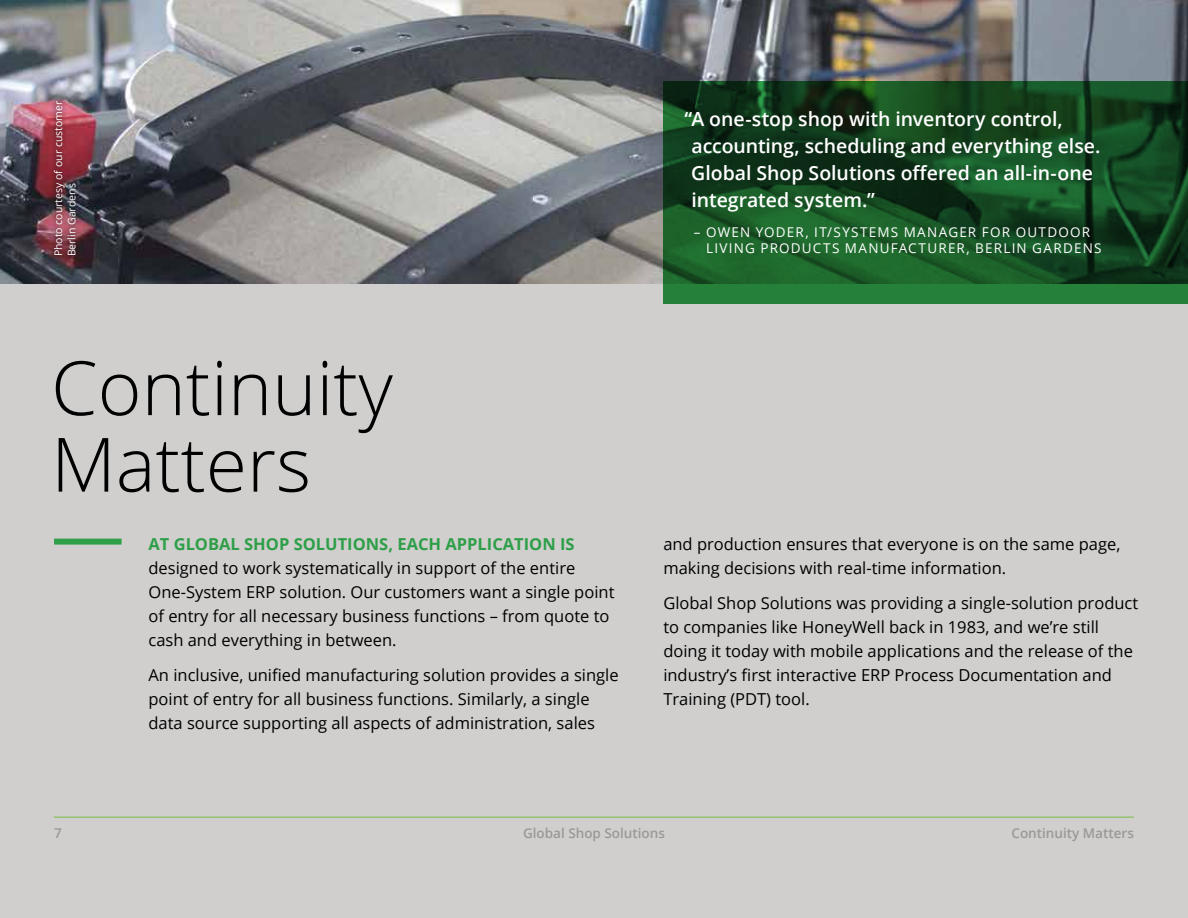
<style>
.page{position:relative;width:1188px;height:918px;background:#fff}
.page>*{position:absolute;margin:0;border:0;box-sizing:border-box;transform-origin:0 0}
.t1{font:300 75px/76.5px "Open Sans";color:#000}
.t2{font:600 19.5px/27px "Open Sans";letter-spacing:-.005em;color:#fff}
.t3{font:16.5px/24px "Open Sans";color:#000}
.t4{font:700 16.5px "Open Sans";color:#2e9f48}
.t5{font:13.5px/16.5px "Open Sans";letter-spacing:.09em;color:#fff}
.t6{font:600 13.5px "Open Sans";color:#999998}
.t7{font:10.5px/13.5px "Open Sans";color:#fff}
</style>
<div class="page">
<div style="left:0;top:263px;width:1188px;height:655px;background:#d0cfce"></div>
<img style="left:0;top:0;width:1188px;height:284px">
<div style="left:54px;top:539px;width:68px;height:6px;background:#2e9f48"></div>
<div style="left:48px;top:95px;width:34px;height:166px;background:#000;opacity:.95"></div>
<svg style="left:663px;top:81px;width:525px;height:223px;background:#164d23"></svg>
<hr style="left:54px;top:817px;width:1080px;height:1px;background:#78bd43">
<p class="t7" style="left:51px;top:256px;width:157px;rotate:-90deg">Photo courtesy of our customer<br>Berlin Gardens</p>
<h1 class="t1" style="left:51px;top:348px;width:343px">Continuity<br>Matters</h1>
<p class="t4" style="left:148px;top:533px;width:428px">AT GLOBAL SHOP SOLUTIONS, EACH APPLICATION IS</p>
<p class="t3" style="left:148px;top:556px;width:468px">designed to work systematically in support of the entire One-System ERP solution. Our customers want a single point of entry for all necessary business functions – from quote to cash and everything in between.</p>
<p class="t3" style="left:148px;top:663px;width:472px">An inclusive, unified manufacturing solution provides a single point of entry for all business functions. Similarly, a single data source supporting all aspects of administration, sales</p>
<p class="t2" style="left:691px;top:105px;width:411px;text-indent:-7px">“A one-stop shop with inventory control, accounting, scheduling and everything else.<br>Global Shop Solutions offered an all-in-one integrated system.”</p>
<p class="t5" style="left:706px;top:223px;width:397px;text-indent:-12px">– OWEN YODER, IT/SYSTEMS MANAGER FOR OUTDOOR<br>LIVING PRODUCTS MANUFACTURER, BERLIN GARDENS</p>
<p class="t3" style="left:663px;top:532px;width:459px">and production ensures that everyone is on the same page, making decisions with real-time information.</p>
<p class="t3" style="left:663px;top:591px;width:476px">Global Shop Solutions was providing a single-solution product to companies like HoneyWell back in 1983, and we’re still doing it today with mobile applications and the release of the industry’s first interactive ERP Process Documentation and Training (PDT) tool.</p>
<p class="t6" style="left:54px;top:824px;width:9px">7</p>
<p class="t6" style="left:523px;top:824px;width:143px">Global Shop Solutions</p>
<p class="t6" style="left:1011px;top:824px;width:124px">Continuity Matters</p>
</div>
